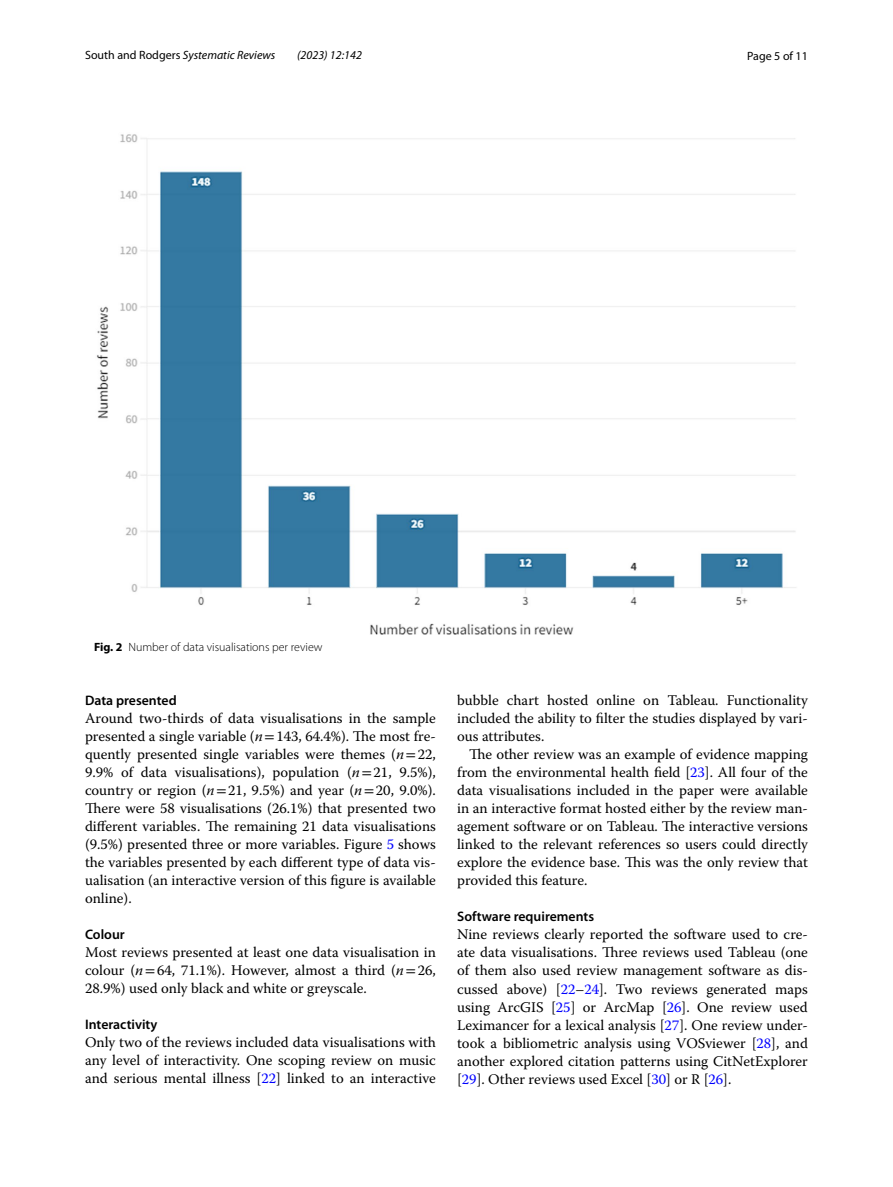
<style>
.page{position:relative;width:893px;height:1187px;background:#fff}
.page>*{position:absolute;margin:0;border:0;box-sizing:border-box;transform-origin:0 0}
.t1{font:14.7px/18px "Warnock Pro";color:#000;text-align:justify}
.t2{font:600 13.8px "Myriad Pro";color:#000}
.t3{font:italic 12px "Myriad Pro";color:#000}
.t4{font:300 12px "Myriad Pro";color:#000}
.t5{font:12px "Myriad Pro";color:#000}
.s1{font-style:normal}
.s2{font-weight:700}
.s3{font-style:italic}
.s4{font-family:"STIX"}
.s5{color:#00f}
</style>
<div class="page">
<img style="left:97px;top:134px;width:699px;height:501px">
<p class="t3" style="left:85px;top:48px;width:192px"><span class="s1">South and Rodgers</span> Systematic Reviews</p>
<p class="t3" style="left:297px;top:48px;width:66px">(2023) 12:142</p>
<p class="t5" style="left:747px;top:48px;width:62px">Page 5 of 11</p>
<p class="t4" style="left:94px;top:640px;width:230px"><span class="s2">Fig. 2</span> Number of data visualisations per review</p>
<p class="t2" style="left:85px;top:691px;width:93px">Data presented</p>
<p class="t1" style="left:85px;top:708px;width:352px">Around two-thirds of data visualisations in the sample presented a single variable (<span class="s3">n</span><span class="s4">=</span>143, 64.4%). The most fre&shy;quently presented single variables were themes (<span class="s3">n</span><span class="s4">=</span>22, 9.9% of data visualisations), population (<span class="s3">n</span><span class="s4">=</span>21, 9.5%), country or region (<span class="s3">n</span><span class="s4">=</span>21, 9.5%) and year (<span class="s3">n</span><span class="s4">=</span>20, 9.0%).<br>There were 58 visualisations (26.1%) that presented two different variables. The remaining 21 data visualisations (9.5%) presented three or more variables. Figure <span class="s5">5</span> shows the variables presented by each different type of data vis&shy;ualisation (an interactive version of this figure is available online).</p>
<p class="t2" style="left:85px;top:925px;width:41px">Colour</p>
<p class="t1" style="left:85px;top:942px;width:352px">Most reviews presented at least one data visualisation in colour (<span class="s3">n</span><span class="s4">=</span>64, 71.1%). However, almost a third (<span class="s3">n</span><span class="s4">=</span>26, 28.9%) used only black and white or greyscale.</p>
<p class="t2" style="left:85px;top:1015px;width:74px">Interactivity</p>
<p class="t1" style="left:85px;top:1032px;width:352px">Only two of the reviews included data visualisations with any level of interactivity. One scoping review on music and serious mental illness [<span class="s5">22</span>] linked to an interactive</p>
<p class="t1" style="left:457px;top:691px;width:352px">bubble chart hosted online on Tableau. Functionality included the ability to filter the studies displayed by vari&shy;ous attributes.</p>
<p class="t1" style="left:457px;top:745px;width:352px;text-indent:12px">The other review was an example of evidence mapping from the environmental health field [<span class="s5">23</span>]. All four of the data visualisations included in the paper were available in an interactive format hosted either by the review man&shy;agement software or on Tableau. The interactive versions linked to the relevant references so users could directly explore the evidence base. This was the only review that provided this feature.</p>
<p class="t2" style="left:457px;top:908px;width:139px">Software requirements</p>
<p class="t1" style="left:457px;top:925px;width:352px">Nine reviews clearly reported the software used to cre&shy;ate data visualisations. Three reviews used Tableau (one of them also used review management software as dis&shy;cussed above) [<span class="s5">22</span>–<span class="s5">24</span>]. Two reviews generated maps using ArcGIS [<span class="s5">25</span>] or ArcMap [<span class="s5">26</span>]. One review used Leximancer for a lexical analysis [<span class="s5">27</span>]. One review under&shy;took a bibliometric analysis using VOSviewer [<span class="s5">28</span>], and another explored citation patterns using CitNetExplorer [<span class="s5">29</span>]. Other reviews used Excel [<span class="s5">30</span>] or R [<span class="s5">26</span>].</p>
</div>
